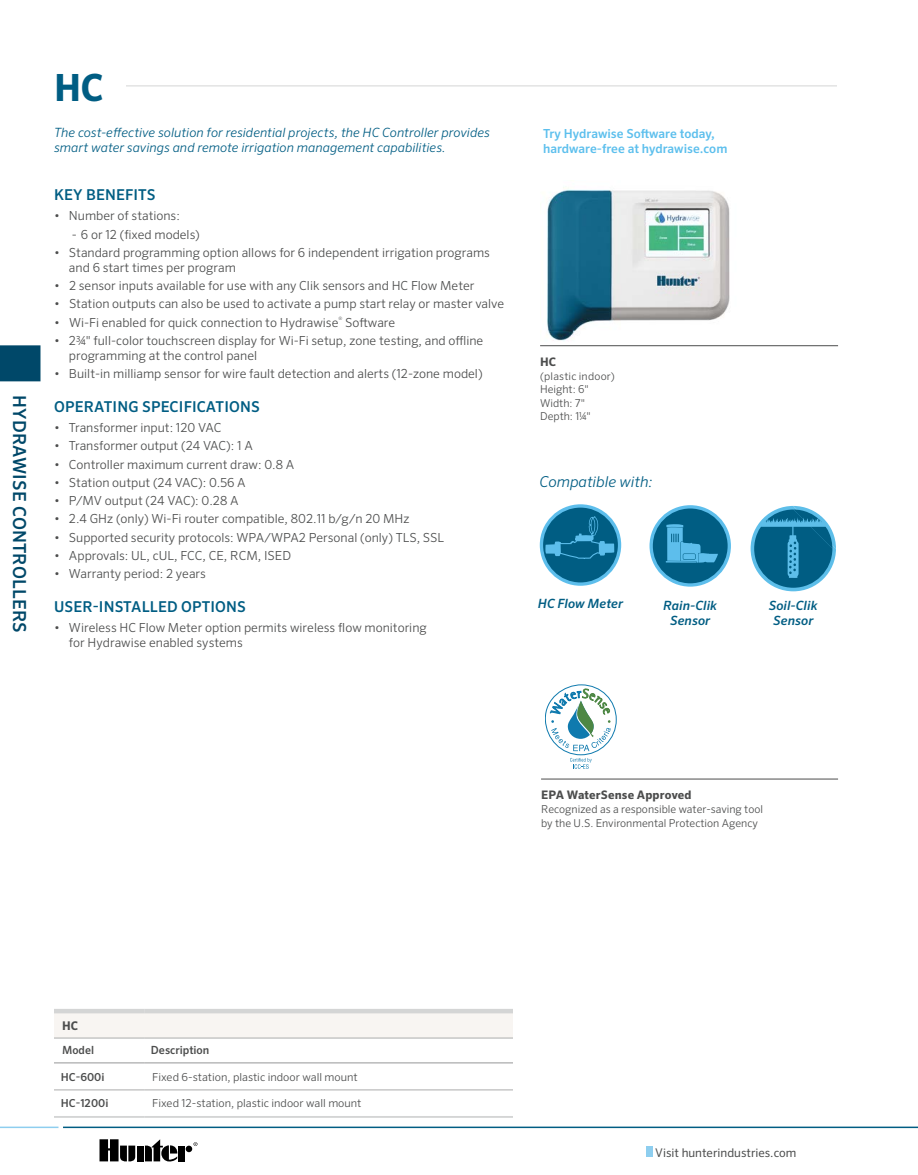
<style>
.page{position:relative;width:918px;height:1175px;background:#fff}
.page>*{position:absolute;margin:0;border:0;box-sizing:border-box;transform-origin:0 0}
.t1{font:700 37.5px "Sero Pro";color:#005d83}
.t2{font:500 18px "Sero Pro";letter-spacing:.01em;color:#004869}
.t3{font:500 15px "Sero Pro";letter-spacing:.01em;color:#005d83}
.t4{font:italic 300 15px "Sero Pro";color:#005d83}
.t5{font:italic 300 12.75px/15px "Sero Pro";letter-spacing:.005em;color:#005d83}
.t6{font:italic 500 12.75px/15.3px "Sero Pro";letter-spacing:.005em;color:#005d83;text-align:center}
.t7{font:300 12.45px/15px "Sero Pro";color:#4c4d4d}
.t8{font:500 12.45px/15px "Sero Pro";color:#5cbfed}
.t9{font:12px "Sero Pro";color:#4c4d4d}
.t10{font:700 12px "Sero Pro";color:#4c4d4d}
.t11{font:700 11.7px "Sero Pro";letter-spacing:.015em;color:#4c4d4d}
.t12{font:500 11.25px "Sero Pro";color:#4c4d4d}
.t13{font:300 10.95px "Sero Pro";color:#4c4d4d}
.t14{font:500 10.95px "Sero Pro";color:#4c4d4d}
.t15{font:300 10.8px/13.5px "Sero Pro";color:#4c4d4d}
.t16{font:300 10.65px "Sero Pro";letter-spacing:.015em;color:#4c4d4d}
</style>
<div class="page">
<div style="left:0;top:345px;width:40px;height:36px;background:#004869"></div>
<div style="left:646px;top:1146px;width:7px;height:10px;background:#8eceef"></div>
<hr style="left:63px;top:1126px;width:855px;height:2px;background:#005d83">
<hr style="left:0;top:1126px;width:58px;height:2px;background:#8eceef">
<svg style="left:194px;top:1142px;width:3px;height:4px"></svg>
<div style="left:137px;top:1145px;width:7px;height:16px;background:#000"></div>
<div style="left:186px;top:1145px;width:6px;height:7px;background:#000;border-radius:50%"></div>
<div style="left:178px;top:1145px;width:7px;height:16px;background:#000"></div>
<svg style="left:145px;top:1139px;width:32px;height:22px"></svg>
<svg style="left:100px;top:1139px;width:35px;height:22px"></svg>
<hr style="left:54px;top:85px;width:783px;height:1px;background:#d4d5d5">
<svg style="left:650px;top:505px;width:81px;height:81px"></svg>
<div style="left:653px;top:508px;width:75px;height:75px;background:#005d83;border-radius:50%"></div>
<svg style="left:666px;top:524px;width:52px;height:38px"></svg>
<img style="left:540px;top:189px;width:199px;height:158px">
<hr style="left:540px;top:345px;width:298px;height:1px;background:#4c4d4d">
<div style="left:54px;top:47px;width:72px;height:53px;background:#fff"></div>
<div style="left:54px;top:1011px;width:459px;height:27px;background:#f8f5f2"></div>
<svg style="left:54px;top:1063px;width:459px;height:28px"></svg>
<div style="left:54px;top:1008px;width:90px;height:5px;background:#d4d5d5"></div>
<div style="left:144px;top:1008px;width:369px;height:5px;background:#d4d5d5"></div>
<hr style="left:54px;top:1037px;width:90px;height:1px;background:#abacac">
<hr style="left:144px;top:1037px;width:369px;height:1px;background:#abacac">
<hr style="left:54px;top:1062px;width:90px;height:1px;background:#969798">
<hr style="left:144px;top:1062px;width:369px;height:1px;background:#969798">
<hr style="left:54px;top:1116px;width:90px;height:1px;background:#d4d5d5">
<hr style="left:144px;top:1116px;width:369px;height:1px;background:#d4d5d5">
<hr style="left:54px;top:1089px;width:90px;height:1px;background:#abacac">
<hr style="left:144px;top:1089px;width:369px;height:1px;background:#abacac">
<svg style="left:540px;top:504px;width:81px;height:82px"></svg>
<div style="left:543px;top:507px;width:75px;height:75px;background:#005d83;border-radius:50%"></div>
<svg style="left:545px;top:516px;width:69px;height:43px"></svg>
<hr style="left:541px;top:778px;width:297px;height:1px;background:#4c4d4d">
<svg style="left:545px;top:684px;width:72px;height:85px"></svg>
<svg style="left:751px;top:506px;width:85px;height:85px"></svg>
<h2 class="t2" style="left:30px;top:395px;width:239px;rotate:90deg">HYDRAWISE CONTROLLERS</h2>
<h1 class="t1" style="left:54px;top:64px;width:51px">HC</h1>
<p class="t5" style="left:54px;top:125px;width:437px">The cost-effective solution for residential projects, the HC Controller provides smart water savings and remote irrigation management capabilities.</p>
<p class="t3" style="left:54px;top:185px;width:103px">KEY BENEFITS</p>
<p class="t7" style="left:54px;top:208px;width:127px">• Number of stations:</p>
<p class="t7" style="left:72px;top:226px;width:129px">- 6 or 12 (fixed models)</p>
<p class="t7" style="left:69px;top:245px;width:423px;text-indent:-15px">• Standard programming option allows for 6 independent irrigation programs and 6 start times per program</p>
<p class="t7" style="left:54px;top:278px;width:422px">• 2 sensor inputs available for use with any Clik sensors and HC Flow Meter</p>
<p class="t7" style="left:54px;top:296px;width:452px">• Station outputs can also be used to activate a pump start relay or master valve</p>
<p class="t7" style="left:54px;top:314px;width:343px">• Wi-Fi enabled for quick connection to Hydrawise<sup>®</sup> Software</p>
<p class="t7" style="left:69px;top:333px;width:416px;text-indent:-15px">• 23/4" full-color touchscreen display for Wi-Fi setup, zone testing, and offline programming at the control panel</p>
<p class="t7" style="left:54px;top:366px;width:430px">• Built-in milliamp sensor for wire fault detection and alerts (12-zone model)</p>
<p class="t3" style="left:54px;top:397px;width:207px">OPERATING SPECIFICATIONS</p>
<p class="t7" style="left:54px;top:420px;width:169px">• Transformer input: 120 VAC</p>
<p class="t7" style="left:54px;top:438px;width:200px">• Transformer output (24 VAC): 1 A</p>
<p class="t7" style="left:54px;top:456px;width:242px">• Controller maximum current draw: 0.8 A</p>
<p class="t7" style="left:54px;top:475px;width:193px">• Station output (24 VAC): 0.56 A</p>
<p class="t7" style="left:54px;top:493px;width:186px">• P/MV output (24 VAC): 0.28 A</p>
<p class="t7" style="left:54px;top:511px;width:357px">• 2.4 GHz (only) Wi-Fi router compatible, 802.11 b/g/n 20 MHz</p>
<p class="t7" style="left:54px;top:529px;width:392px">• Supported security protocols: WPA/WPA2 Personal (only) TLS, SSL</p>
<p class="t7" style="left:54px;top:548px;width:239px">• Approvals: UL, cUL, FCC, CE, RCM, ISED</p>
<p class="t7" style="left:54px;top:566px;width:153px">• Warranty period: 2 years</p>
<p class="t3" style="left:54px;top:597px;width:193px">USER-INSTALLED OPTIONS</p>
<p class="t7" style="left:69px;top:620px;width:359px;text-indent:-15px">• Wireless HC Flow Meter option permits wireless flow monitoring for Hydrawise enabled systems</p>
<p class="t8" style="left:543px;top:126px;width:186px">Try Hydrawise Software today, hardware-free at hydrawise.com</p>
<p class="t11" style="left:540px;top:355px;width:18px">HC</p>
<p class="t16" style="left:540px;top:369px;width:76px">(plastic indoor)</p>
<p class="t15" style="left:540px;top:382px;width:52px">Height: 6"<br>Width: 7"<br>Depth: 11/4"</p>
<p class="t4" style="left:540px;top:472px;width:115px">Compatible with:</p>
<p class="t6" style="left:538px;top:596px;width:87px">HC Flow Meter</p>
<p class="t6" style="left:663px;top:597px;width:56px">Rain-Clik<br>Sensor</p>
<p class="t6" style="left:769px;top:598px;width:50px">Soil-Clik<br>Sensor</p>
<p class="t11" style="left:541px;top:788px;width:152px">EPA WaterSense Approved</p>
<p class="t15" style="left:541px;top:802px;width:223px">Recognized as a responsible water-saving tool by the U.S. Environmental Protection Agency</p>
<p class="t10" style="left:62px;top:1018px;width:18px">HC</p>
<p class="t12" style="left:62px;top:1042px;width:33px">Model</p>
<p class="t12" style="left:151px;top:1042px;width:60px">Description</p>
<p class="t14" style="left:61px;top:1070px;width:45px">HC-600i</p>
<p class="t13" style="left:152px;top:1070px;width:207px">Fixed 6-station, plastic indoor wall mount</p>
<p class="t14" style="left:61px;top:1096px;width:49px">HC-1200i</p>
<p class="t13" style="left:152px;top:1097px;width:211px">Fixed 12-station, plastic indoor wall mount</p>
<p class="t9" style="left:655px;top:1145px;width:143px">Visit hunterindustries.com</p>
</div>
